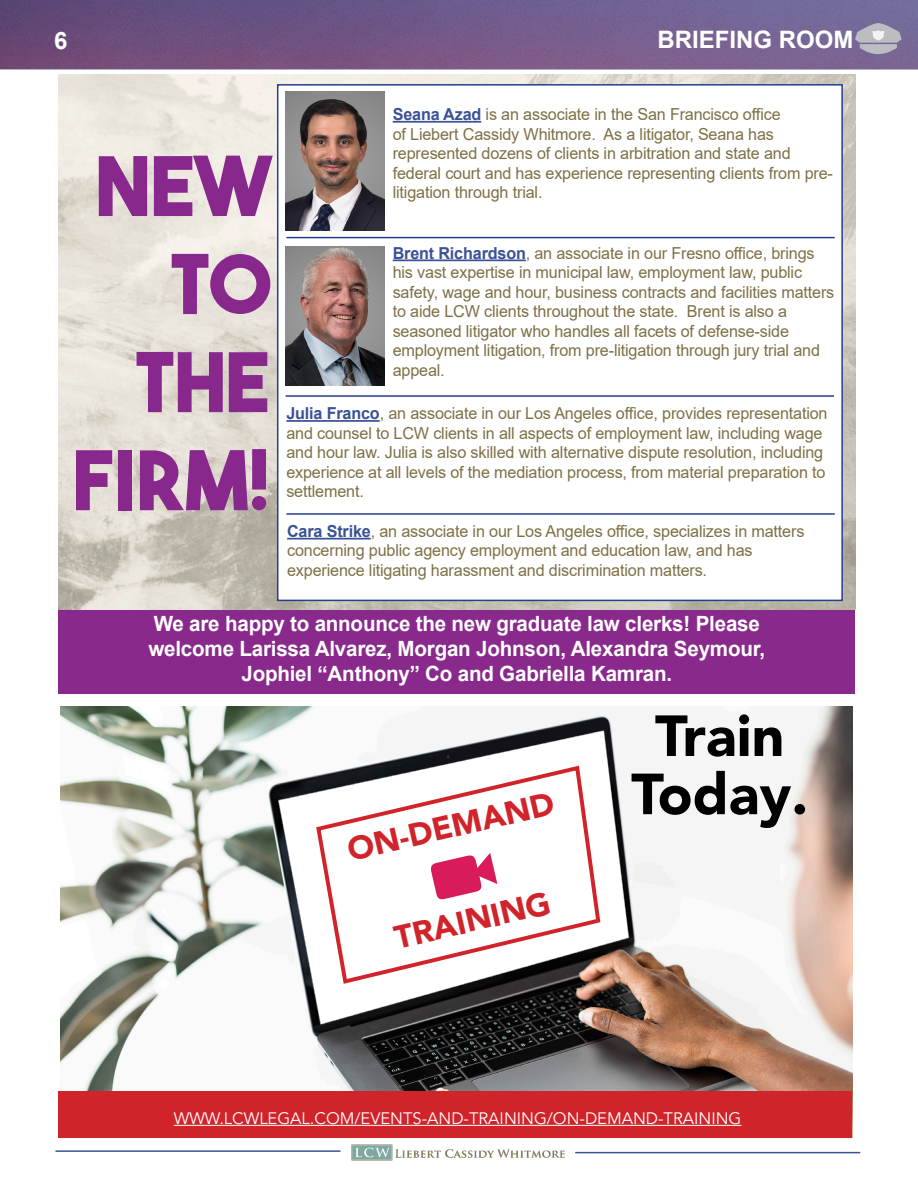
<style>
.page{position:relative;width:918px;height:1188px;background:#fff}
.page>*{position:absolute;margin:0;border:0;box-sizing:border-box;transform-origin:0 0}
.t1{font:81.75px/98.1px "The Bold Font";color:#88288d;text-align:right}
.t2{font:900 57.3px "Avenir LT Pro";color:#000}
.t3{font:900 32.1px "Avenir LT Pro";color:#d1232a}
.t4{font:700 24px "Arial";color:#fff}
.t5{font:700 21px/25.2px "Arial";letter-spacing:-.01em;color:#fff;text-align:center}
.t6{font:16.5px/19.5px "Arial";letter-spacing:-.01em;color:#7e7045}
.t7{font:16.5px "Avenir LT Pro";color:#fff}
.s1{font-weight:700;color:#3a5295}
</style>
<div class="page">
<svg style="left:0;top:0;width:918px;height:69px;background:#715987"></svg>
<hr style="left:56px;top:1150px;width:284px;height:2px;background:#3a5295">
<img style="left:351px;top:1144px;width:214px;height:17px">
<hr style="left:575px;top:1152px;width:285px;height:1px;background:#3a5295">
<svg style="left:855px;top:23px;width:47px;height:31px"></svg>
<div style="left:59px;top:609px;width:796px;height:85px;background:#89298c"></div>
<img style="left:59px;top:74px;width:796px;height:536px">
<div style="left:277px;top:84px;width:566px;height:517px;background:#fff;border:2px solid #253f8e"></div>
<hr style="left:393px;top:121px;width:88px;height:2px;background:#3a5295">
<hr style="left:393px;top:259px;width:133px;height:2px;background:#3a5295">
<hr style="left:286px;top:237px;width:549px;height:1px;background:#253f8e">
<img style="left:286px;top:92px;width:98px;height:138px">
<img style="left:286px;top:247px;width:98px;height:138px">
<hr style="left:286px;top:420px;width:94px;height:2px;background:#3a5295">
<hr style="left:286px;top:395px;width:548px;height:2px;background:#253f8e">
<hr style="left:287px;top:538px;width:84px;height:2px;background:#3a5295">
<hr style="left:286px;top:513px;width:549px;height:2px;background:#253f8e">
<img style="left:60px;top:706px;width:792px;height:386px">
<svg style="left:314px;top:763px;width:289px;height:223px"></svg>
<div style="left:59px;top:1092px;width:793px;height:46px;background:#d1232a"></div>
<hr style="left:174px;top:1125px;width:567px;height:1px;background:#fff">
<h3 class="t4" style="left:54px;top:23px;width:15px">6</h3>
<h3 class="t4" style="left:658px;top:23px;width:198px">BRIEFING ROOM</h3>
<p class="t6" style="left:393px;top:104px;width:442px"><span class="s1">Seana Azad</span> is an associate in the San Francisco office<br>of Liebert Cassidy Whitmore. As a litigator, Seana has represented dozens of clients in arbitration and state and federal court and has experience representing clients from pre&shy;litigation through trial.</p>
<p class="t1" style="left:95px;top:136px;width:177px">NEW</p>
<p class="t1" style="left:170px;top:234px;width:102px">TO</p>
<p class="t1" style="left:72px;top:332px;width:200px">THE<br>FIRM!</p>
<p class="t6" style="left:393px;top:243px;width:443px"><span class="s1">Brent Richardson</span>, an associate in our Fresno office, brings his vast expertise in municipal law, employment law, public safety, wage and hour, business contracts and facilities matters to aide LCW clients throughout the state. Brent is also a seasoned litigator who handles all facets of defense-side employment litigation, from pre-litigation through jury trial and appeal.</p>
<p class="t6" style="left:286px;top:404px;width:543px"><span class="s1">Julia Franco</span>, an associate in our Los Angeles office, provides representation and counsel to LCW clients in all aspects of employment law, including wage and hour law. Julia is also skilled with alternative dispute resolution, including experience at all levels of the mediation process, from material preparation to settlement.</p>
<p class="t6" style="left:287px;top:521px;width:519px"><span class="s1">Cara Strike</span>, an associate in our Los Angeles office, specializes in matters concerning public agency employment and education law, and has experience litigating harassment and discrimination matters.</p>
<p class="t5" style="left:148px;top:611px;width:618px">We are happy to announce the new graduate law clerks! Please welcome Larissa Alvarez, Morgan Johnson, Alexandra Seymour,<br>Jophiel “Anthony” Co and Gabriella Kamran.</p>
<p class="t3" style="left:343px;top:831px;width:213px;rotate:-13deg">ON-DEMAND</p>
<p class="t3" style="left:391px;top:919px;width:161px;rotate:-13deg">TRAINING</p>
<p class="t2" style="left:655px;top:701px;width:131px">Train</p>
<p class="t2" style="left:631px;top:760px;width:179px">Today.</p>
<p class="t7" style="left:174px;top:1108px;width:569px">WWW.LCWLEGAL.COM/EVENTS-AND-TRAINING/ON-DEMAND-TRAINING</p>
</div>
